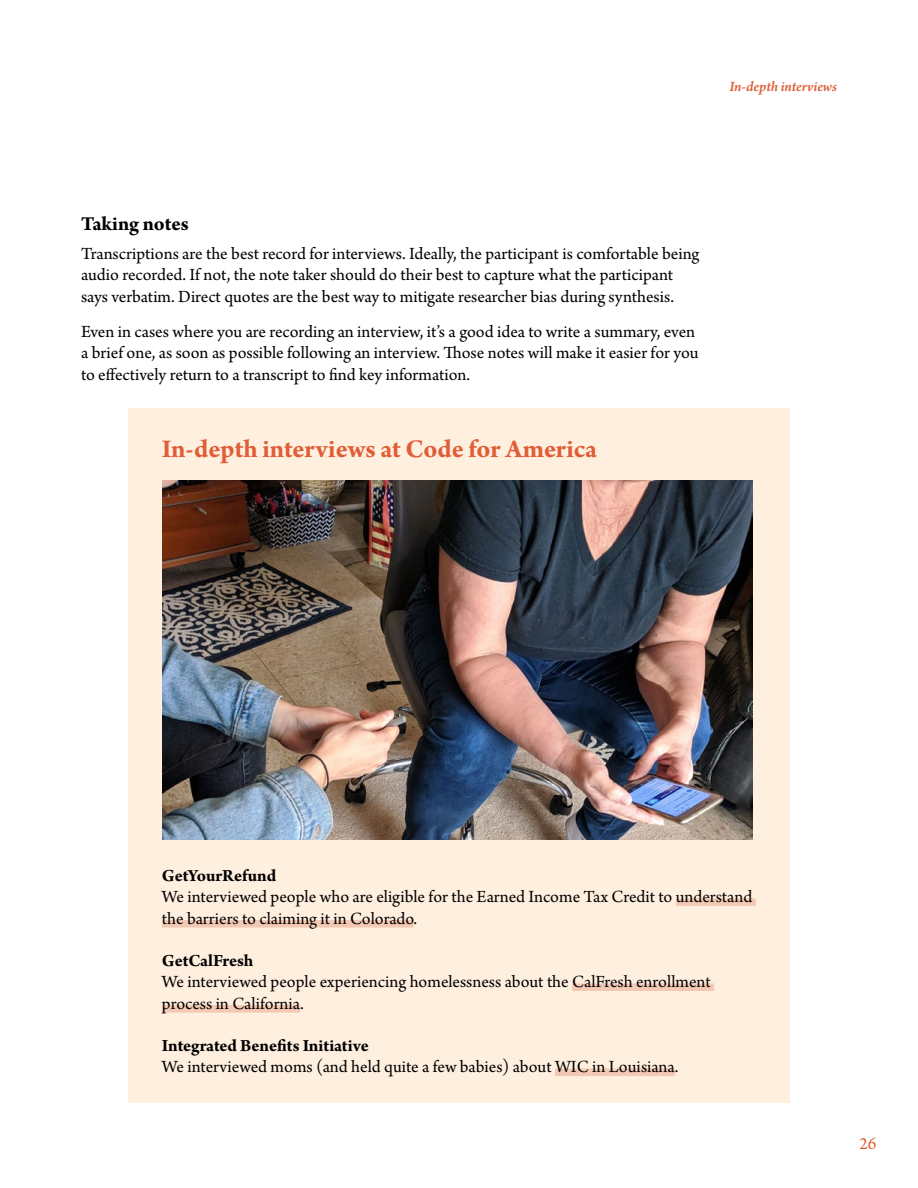
<style>
.page{position:relative;width:918px;height:1188px;background:#fff}
.page>*{position:absolute;margin:0;border:0;box-sizing:border-box;transform-origin:0 0}
.Callbox_Top_Title{font:700 27px "Arno Pro";color:#df5e37}
.body_h2{font:700 21px "Arno Pro";letter-spacing:-.005em;color:#000}
.Callout_Box_Text{font:18px/21.6px "Arno Pro";color:#000}
.Callbox_Headline{font:700 18px "Arno Pro";letter-spacing:-.005em;color:#000}
.t1{font:18px "Arno Pro";color:#df5e37}
.t2{font:italic 600 15px "Arno Pro";color:#df5e37}
.s1{color:#000101}
</style>
<div class="page">
<div style="left:128px;top:408px;width:662px;height:695px;background:#ffefdf"></div>
<div style="left:676px;top:898px;width:80px;height:8px;background:#f4c9b3"></div>
<div style="left:162px;top:920px;width:252px;height:8px;background:#f4c9b3"></div>
<div style="left:572px;top:983px;width:142px;height:8px;background:#f4c9b3"></div>
<div style="left:162px;top:1005px;width:138px;height:8px;background:#f4c9b3"></div>
<div style="left:555px;top:1069px;width:120px;height:7px;background:#f4c9b3"></div>
<img style="left:162px;top:480px;width:591px;height:359px">
<p class="t2" style="left:729px;top:78px;width:109px">In-depth interviews</p>
<p class="body_h2" style="left:81px;top:212px;width:109px">Taking notes</p>
<p class="Callout_Box_Text" style="left:81px;top:243px;width:620px">Transcriptions are the best record for interviews. Ideally, the participant is comfortable being audio recorded. If not, the note taker should do their best to capture what the participant says verbatim. Direct quotes are the best way to mitigate researcher bias during synthesis.</p>
<p class="Callout_Box_Text" style="left:81px;top:322px;width:619px">Even in cases where you are recording an interview, it’s a good idea to write a summary, even a brief one, as soon as possible following an interview. Those notes will make it easier for you to effectively return to a transcript to find key information.</p>
<p class="Callbox_Top_Title" style="left:162px;top:433px;width:437px">In-depth interviews at Code for America</p>
<p class="Callbox_Headline" style="left:162px;top:865px;width:116px">GetYourRefund</p>
<p class="Callout_Box_Text" style="left:162px;top:887px;width:592px">We interviewed people who are eligible for the Earned Income Tax Credit to <span class="s1">understand the barriers to claiming it in Colorado</span>.</p>
<p class="Callbox_Headline" style="left:162px;top:950px;width:93px">GetCalFresh</p>
<p class="Callout_Box_Text" style="left:162px;top:972px;width:550px">We interviewed people experiencing homelessness about the <span class="s1">CalFresh enrollment process in California</span>.</p>
<p class="Callbox_Headline" style="left:162px;top:1035px;width:208px">Integrated Benefits Initiative</p>
<p class="Callout_Box_Text" style="left:162px;top:1057px;width:518px">We interviewed moms (and held quite a few babies) about <span class="s1">WIC in Louisiana</span>.</p>
<p class="t1" style="left:859px;top:1133px;width:19px">26</p>
</div>
